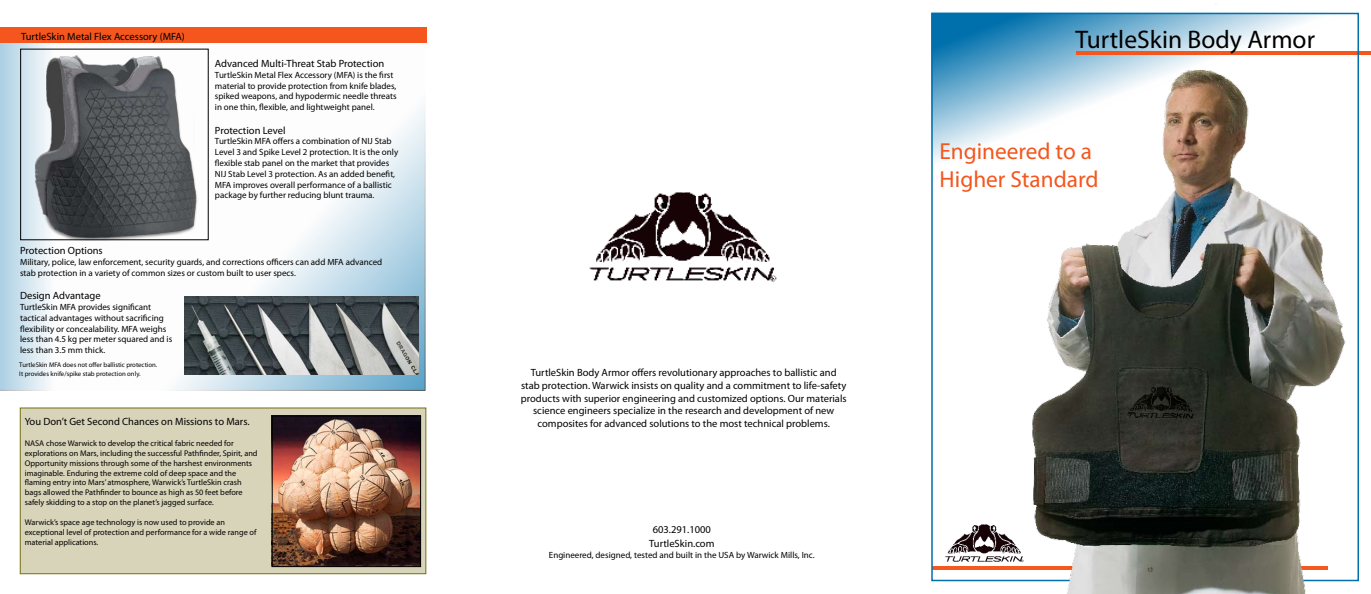
<style>
.page{position:relative;width:1371px;height:594px;background:#fff}
.page>*{position:absolute;margin:0;border:0;box-sizing:border-box;transform-origin:0 0}
.t1{font:25.5px "Myriad Pro";color:#000}
.t2{font:23.25px/27.9px "Myriad Pro";color:#f4561e}
.t3{font:10.5px/12.6px "Myriad Pro";color:#000;text-align:center}
.t4{font:9px/10.8px "Myriad Pro";color:#000}
.t5{font:8.25px/9.9px "Myriad Pro";color:#000}
.t6{font:6.75px/8.1px "Myriad Pro";color:#000}
</style>
<div class="page">
<div style="left:20px;top:408px;width:406px;height:166px;background:#d8d4ba;border:1px solid #746e13"></div>
<svg style="left:1076px;top:51px;width:294px;height:4px"></svg>
<hr style="left:932px;top:566px;width:395px;height:4px;background:#f45920">
<img style="left:939px;top:4px;width:418px;height:590px">
<img style="left:944px;top:524px;width:81px;height:46px">
<svg style="left:3px;top:42px;width:420px;height:347px"></svg>
<img style="left:22px;top:51px;width:184px;height:187px">
<div style="left:20px;top:49px;width:188px;height:191px;border:1px solid #000"></div>
<div style="left:0;top:27px;width:426px;height:15px;background:#f4561e"></div>
<img style="left:185px;top:297px;width:233px;height:78px">
<img style="left:589px;top:192px;width:188px;height:90px">
<img style="left:274px;top:418px;width:145px;height:147px">
<div style="left:272px;top:416px;width:149px;height:151px;border:1px solid #000"></div>
<p class="t3" style="left:21px;top:30px;width:165px">TurtleSkin Metal Flex Accessory (MFA)</p>
<p class="t3" style="left:215px;top:57px;width:171px">Advanced Multi-Threat Stab Protection</p>
<p class="t4" style="left:215px;top:69px;width:183px">TurtleSkin Metal Flex Accessory (MFA) is the first material to provide protection from knife blades, spiked weapons, and hypodermic needle threats in one thin, flexible, and lightweight panel.</p>
<p class="t3" style="left:215px;top:124px;width:72px">Protection Level</p>
<p class="t4" style="left:215px;top:136px;width:185px">TurtleSkin MFA offers a combination of NIJ Stab Level 3 and Spike Level 2 protection. It is the only flexible stab panel on the market that provides NIJ Stab Level 3 protection. As an added benefit, MFA improves overall performance of a ballistic package by further reducing blunt trauma.</p>
<p class="t3" style="left:20px;top:244px;width:84px">Protection Options</p>
<p class="t4" style="left:20px;top:256px;width:364px">Military, police, law enforcement, security guards, and corrections officers can add MFA advanced stab protection in a variety of common sizes or custom built to user specs.</p>
<p class="t3" style="left:20px;top:289px;width:82px">Design Advantage</p>
<p class="t4" style="left:20px;top:301px;width:154px">TurtleSkin MFA provides significant tactical advantages without sacrificing flexibility or concealability. MFA weighs less than 4.5 kg per meter squared and is less than 3.5 mm thick.</p>
<p class="t6" style="left:19px;top:361px;width:139px">TurtleSkin MFA does not offer ballistic protection.<br>It provides knife/spike stab protection only.</p>
<p class="t3" style="left:521px;top:366px;width:327px">TurtleSkin Body Armor offers revolutionary approaches to ballistic and stab protection. Warwick insists on quality and a commitment to life-safety products with superior engineering and customized options. Our materials science engineers specialize in the research and development of new</p>
<p class="t3" style="left:25px;top:415px;width:226px">You Don’t Get Second Chances on Missions to Mars.</p>
<p class="t3" style="left:537px;top:417px;width:294px">composites for advanced solutions to the most technical problems.</p>
<p class="t5" style="left:25px;top:438px;width:234px">NASA chose Warwick to develop the critical fabric needed for explorations on Mars, including the successful Pathfinder, Spirit, and Opportunity missions through some of the harshest environments imaginable. Enduring the extreme cold of deep space and the flaming entry into Mars’ atmosphere, Warwick’s TurtleSkin crash bags allowed the Pathfinder to bounce as high as 50 feet before safely skidding to a stop on the planet’s jagged surface.</p>
<p class="t5" style="left:25px;top:517px;width:233px">Warwick’s space age technology is now used to provide an exceptional level of protection and performance for a wide range of material applications.</p>
<p class="t3" style="left:649px;top:522px;width:67px;line-height:14.4px">603.291.1000<br>TurtleSkin.com</p>
<p class="t4" style="left:549px;top:550px;width:267px">Engineered, designed, tested and built in the USA by Warwick Mills, Inc.</p>
<h1 class="t1" style="left:1075px;top:24px;width:241px">TurtleSkin Body Armor</h1>
<h2 class="t2" style="left:939px;top:137px;width:160px">Engineered to a<br>Higher Standard</h2>
</div>
